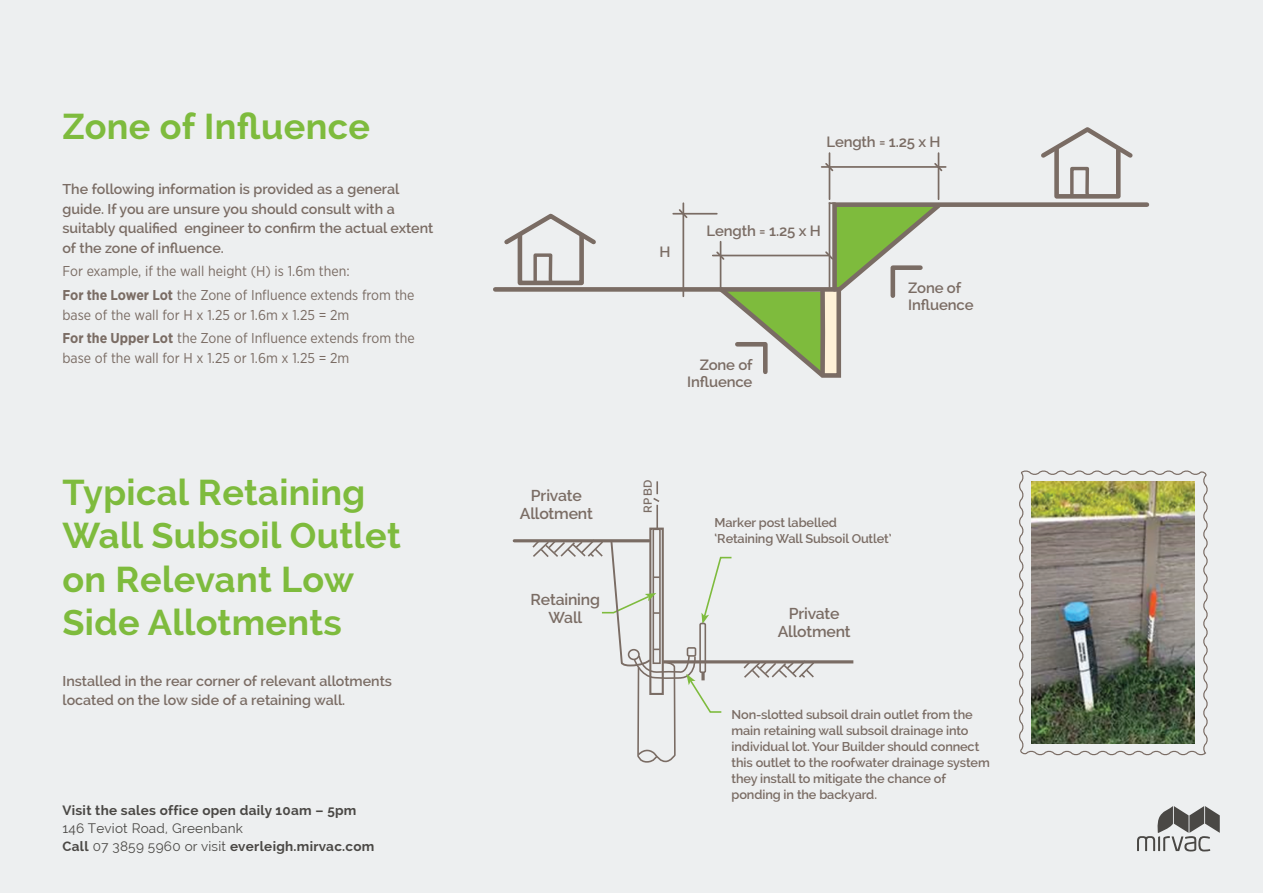
<style>
.page{position:relative;width:1263px;height:893px;background:#edeff0}
.page>*{position:absolute;margin:0;border:0;box-sizing:border-box;transform-origin:0 0}
.t1{font:700 36px/43.5px "Raleway";letter-spacing:.01em;color:#7ebb3d}
.t2{font:600 15.75px/18px "Raleway";letter-spacing:-.01em;color:#7a6c64;text-align:center}
.t3{font:600 14.85px/17px "Raleway";letter-spacing:-.01em;color:#7a6c64;text-align:right}
.t4{font:600 14.25px/19.5px "Raleway";color:#7a6c64}
.t5{font:14.25px/23.7px "Gotham Narrow";color:#7a6c64}
.t6{font:13.5px/18px "Raleway";letter-spacing:.02em;color:#4a4845}
.t7{font:700 13.5px "Raleway";letter-spacing:.02em;color:#4a4845}
.t8{font:600 12.75px/16px "Raleway";letter-spacing:-.01em;color:#7a6c64}
.t9{font:600 11.55px "Raleway";color:#7a6c64}
.s1{font-weight:700}
</style>
<div class="page">
<svg style="left:1137px;top:806px;width:83px;height:45px"></svg>
<svg style="left:493px;top:127px;width:657px;height:251px"></svg>
<hr style="left:514px;top:539px;width:135px;height:3px;background:#7a6c64">
<div style="left:649px;top:528px;width:15px;height:167px;border:2px solid #7a6c64"></div>
<div style="left:652px;top:528px;width:9px;height:136px;border:2px solid #7a6c64"></div>
<hr style="left:663px;top:660px;width:190px;height:3px;background:#7a6c64">
<svg style="left:742px;top:660px;width:74px;height:18px"></svg>
<svg style="left:531px;top:538px;width:202px;height:225px"></svg>
<hr style="left:656px;top:505px;width:2px;height:24px;background:#7a6c64">
<svg style="left:653px;top:481px;width:7px;height:21px"></svg>
<img style="left:1019px;top:470px;width:189px;height:286px">
<h1 class="t1" style="left:62px;top:105px;width:309px">Zone of Influence</h1>
<p class="t4" style="left:62px;top:179px;width:372px">The following information is provided as a general guide. If you are unsure you should consult with a suitably qualified engineer to confirm the actual extent of the zone of influence.</p>
<p class="t5" style="left:62px;top:259px;width:354px">For example, if the wall height (H) is 1.6m then:<br><span class="s1">For the Lower Lot</span> the Zone of Influence extends from the</p>
<p class="t5" style="left:62px;top:302px;width:354px">base of the wall for H x 1.25 or 1.6m x 1.25 = 2m<br><span class="s1">For the Upper Lot</span> the Zone of Influence extends from the</p>
<p class="t5" style="left:62px;top:346px;width:288px">base of the wall for H x 1.25 or 1.6m x 1.25 = 2m</p>
<h1 class="t1" style="left:62px;top:470px;width:340px">Typical Retaining<br>Wall Subsoil Outlet on Relevant Low<br>Side Allotments</h1>
<p class="t4" style="left:62px;top:671px;width:331px">Installed in the rear corner of relevant allotments located on the low side of a retaining wall.</p>
<p class="t7" style="left:62px;top:803px;width:295px">Visit the sales office open daily 10am – 5pm</p>
<p class="t6" style="left:62px;top:819px;width:313px">146 Teviot Road, Greenbank<br><span class="s1">Call</span> 07 3859 5960 or visit <span class="s1">everleigh.mirvac.com</span></p>
<p class="t2" style="left:520px;top:486px;width:74px">Private<br>Allotment</p>
<p class="t2" style="left:530px;top:591px;width:71px">Retaining<br>Wall</p>
<p class="t3" style="left:826px;top:134px;width:116px">Length = 1.25 x H</p>
<p class="t3" style="left:659px;top:243px;width:13px">H</p>
<p class="t3" style="left:706px;top:223px;width:116px">Length = 1.25 x H</p>
<p class="t3" style="left:687px;top:356px;width:67px">Zone of<br>Influence</p>
<p class="t3" style="left:908px;top:280px;width:67px;text-align:left">Zone of<br>Influence</p>
<p class="t9" style="left:641px;top:513px;width:35px;rotate:-90deg">RP BD</p>
<p class="t8" style="left:714px;top:514px;width:179px">Marker post labelled ‘Retaining Wall Subsoil Outlet’</p>
<p class="t2" style="left:778px;top:604px;width:74px">Private<br>Allotment</p>
<p class="t8" style="left:731px;top:707px;width:260px">Non-slotted subsoil drain outlet from the main retaining wall subsoil drainage into individual lot. Your Builder should connect this outlet to the roofwater drainage system they install to mitigate the chance of ponding in the backyard.</p>
</div>
